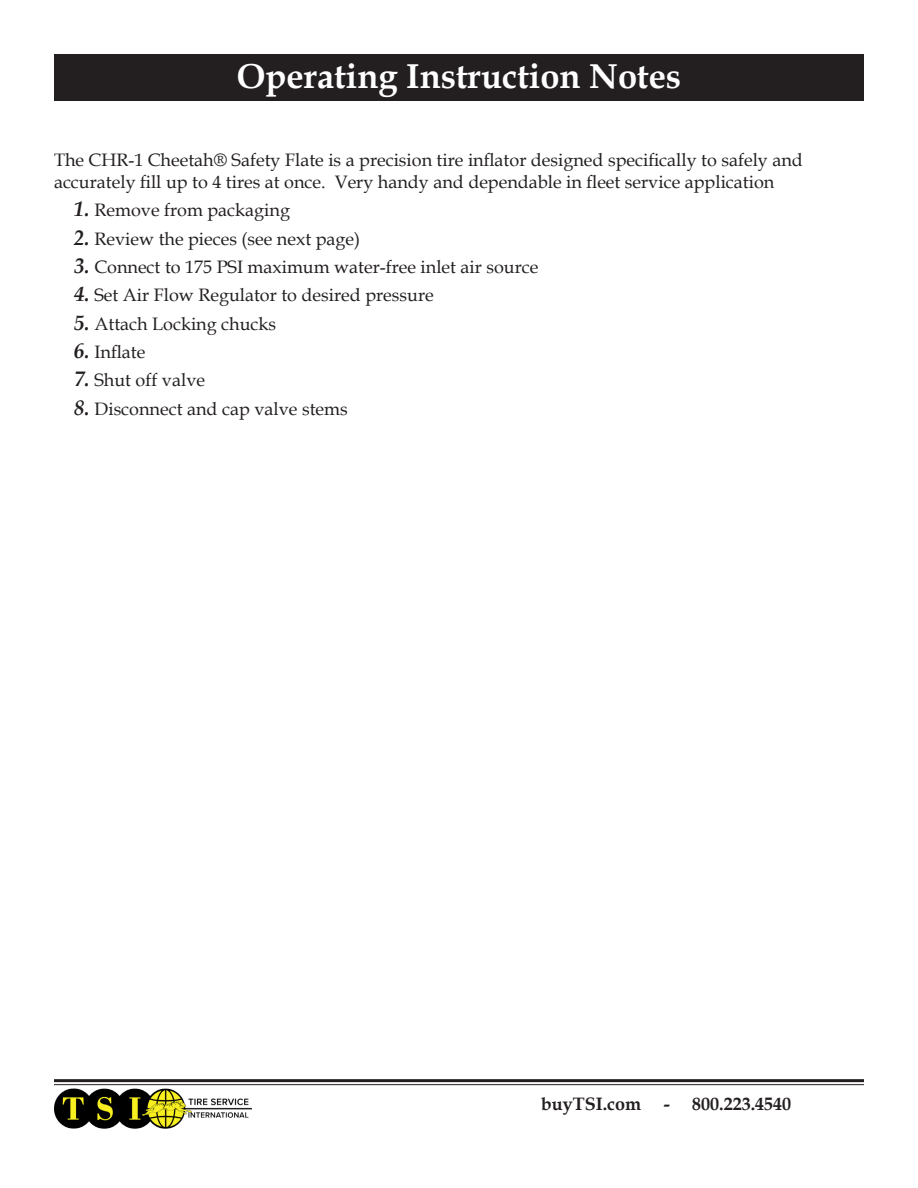
<style>
.page{position:relative;width:918px;height:1188px;background:#fff}
.page>*{position:absolute;margin:0;border:0;box-sizing:border-box;transform-origin:0 0}
.t1{font:700 34.5px "Book Antiqua";color:#fff}
.TSI_Manual_List{font:18px/21.6px "Book Antiqua";color:#231f20}
.t2{font:700 18px "Book Antiqua";color:#231f20}
.s1{font-weight:700;font-style:italic;font-size:21px}
</style>
<div class="page">
<hr style="left:54px;top:1079px;width:810px;height:3px;background:#231f20">
<hr style="left:54px;top:1084px;width:810px;height:1px;background:#231f20">
<img style="left:54px;top:1084px;width:198px;height:45px">
<div style="left:54px;top:54px;width:810px;height:46px;background:#231f20"></div>
<p class="t1" style="left:237px;top:53px;width:446px">Operating Instruction Notes</p>
<p class="TSI_Manual_List" style="left:54px;top:149px;width:750px">The CHR-1 Cheetah® Safety Flate is a precision tire inflator designed specifically to safely and accurately fill up to 4 tires at once. Very handy and dependable in fleet service application</p>
<p class="TSI_Manual_List" style="left:74px;top:199px;width:217px"><span class="s1">1.</span> Remove from packaging</p>
<p class="TSI_Manual_List" style="left:74px;top:227px;width:287px"><span class="s1">2.</span> Review the pieces (see next page)</p>
<p class="TSI_Manual_List" style="left:74px;top:256px;width:466px"><span class="s1">3.</span> Connect to 175 PSI maximum water-free inlet air source</p>
<p class="TSI_Manual_List" style="left:74px;top:284px;width:361px"><span class="s1">4.</span> Set Air Flow Regulator to desired pressure</p>
<p class="TSI_Manual_List" style="left:74px;top:312px;width:203px"><span class="s1">5.</span> Attach Locking chucks</p>
<p class="TSI_Manual_List" style="left:74px;top:341px;width:73px"><span class="s1">6.</span> Inflate</p>
<p class="TSI_Manual_List" style="left:74px;top:369px;width:132px"><span class="s1">7.</span> Shut off valve</p>
<p class="TSI_Manual_List" style="left:74px;top:398px;width:275px"><span class="s1">8.</span> Disconnect and cap valve stems</p>
<p class="t2" style="left:541px;top:1092px;width:131px">buyTSI.com -</p>
<p class="t2" style="left:692px;top:1092px;width:100px">800.223.4540</p>
</div>
